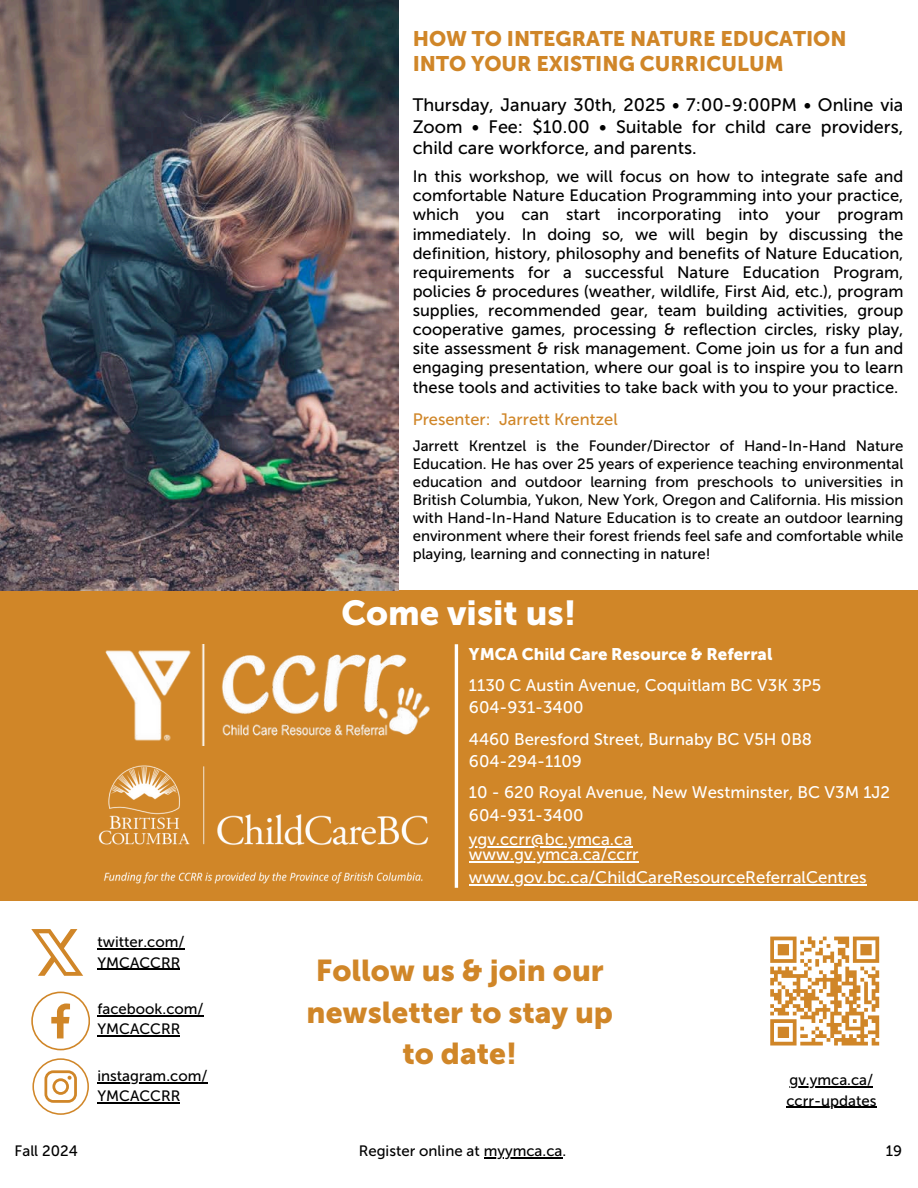
<style>
.page{position:relative;width:918px;height:1188px;background:#fff}
.page>*{position:absolute;margin:0;border:0;box-sizing:border-box;transform-origin:0 0}
.t1{font:34.5px "Museo Sans 900";color:#fff}
.t2{font:30px/41.7px "Museo Sans 900";color:#d08628;text-align:center}
.t3{font:21px/24.8px "Museo Sans 900";color:#d08628}
.t4{font:18px/21.3px "Museo Sans 500";color:#000;text-align:justify}
.t5{font:16.8px/22.6px "Museo Sans 500";color:#fff}
.t6{font:16.8px "Museo Sans 900";color:#fff}
.t7{font:16.5px/19.2px "Museo Sans 500";color:#000;text-align:justify}
.t8{font:16.5px "Museo Sans 500";color:#d08628}
.t9{font:15px/18px "Museo Sans 500";color:#000}
</style>
<div class="page">
<svg style="left:31px;top:992px;width:59px;height:58px"></svg>
<svg style="left:32px;top:1058px;width:57px;height:57px"></svg>
<hr style="left:97px;top:1015px;width:107px;height:1px;background:#000">
<hr style="left:97px;top:1036px;width:83px;height:1px;background:#000">
<hr style="left:97px;top:1082px;width:111px;height:1px;background:#000">
<hr style="left:97px;top:1102px;width:83px;height:1px;background:#000">
<hr style="left:97px;top:949px;width:88px;height:1px;background:#000">
<hr style="left:97px;top:969px;width:83px;height:1px;background:#000">
<svg style="left:31px;top:929px;width:52px;height:47px"></svg>
<hr style="left:790px;top:1087px;width:83px;height:1px;background:#000">
<hr style="left:786px;top:1107px;width:90px;height:1px;background:#000">
<div style="left:0;top:590px;width:917px;height:311px;background:#d08628"></div>
<img style="left:98px;top:765px;width:330px;height:119px">
<hr style="left:455px;top:644px;width:3px;height:244px;background:#fff">
<img style="left:105px;top:644px;width:325px;height:102px">
<hr style="left:469px;top:846px;width:163px;height:1px;background:#fff">
<hr style="left:469px;top:862px;width:169px;height:1px;background:#fff">
<hr style="left:469px;top:884px;width:398px;height:2px;background:#fff">
<hr style="left:484px;top:1158px;width:78px;height:1px;background:#000">
<img style="left:0;top:0;width:398px;height:591px">
<svg style="left:770px;top:936px;width:110px;height:110px"></svg>
<p class="t3" style="left:413px;top:27px;width:435px">HOW TO INTEGRATE NATURE EDUCATION<br>INTO YOUR EXISTING CURRICULUM</p>
<p class="t4" style="left:413px;top:95px;width:492px">Thursday, January 30th, 2025 • 7:00-9:00PM • Online via Zoom • Fee: $10.00 • Suitable for child care providers, child care workforce, and parents.</p>
<p class="t7" style="left:413px;top:167px;width:492px">In this workshop, we will focus on how to integrate safe and comfortable Nature Education Programming into your practice, which you can start incorporating into your program immediately. In doing so, we will begin by discussing the definition, history, philosophy and benefits of Nature Education, requirements for a successful Nature Education Program, policies &amp; procedures (weather, wildlife, First Aid, etc.), program supplies, recommended gear, team building activities, group cooperative games, processing &amp; reflection circles, risky play, site assessment &amp; risk management. Come join us for a fun and engaging presentation, where our goal is to inspire you to learn these tools and activities to take back with you to your practice.</p>
<p class="t8" style="left:413px;top:410px;width:207px">Presenter: Jarrett Krentzel</p>
<p class="t9" style="left:413px;top:437px;width:492px;text-align:justify">Jarrett Krentzel is the Founder/Director of Hand-In-Hand Nature Education. He has over 25 years of experience teaching environmental education and outdoor learning from preschools to universities in British Columbia, Yukon, New York, Oregon and California. His mission with Hand-In-Hand Nature Education is to create an outdoor learning environment where their forest friends feel safe and comfortable while playing, learning and connecting in nature!</p>
<h5 class="t9" style="left:97px;top:932px;width:89px;line-height:20.2px">twitter.com/<br>YMCACCRR</h5>
<p class="t9" style="left:97px;top:999px;width:108px;line-height:20.2px">facebook.com/<br>YMCACCRR</p>
<h3 class="t9" style="left:97px;top:1066px;width:112px;line-height:20.2px">instagram.com/<br>YMCACCRR</h3>
<p class="t1" style="left:341px;top:593px;width:236px">Come visit us!</p>
<h4 class="t6" style="left:469px;top:644px;width:305px">YMCA Child Care Resource &amp; Referral</h4>
<h5 class="t5" style="left:469px;top:674px;width:354px">1130 C Austin Avenue, Coquitlam BC V3K 3P5<br>604-931-3400</h5>
<h5 class="t5" style="left:469px;top:727px;width:345px">4460 Beresford Street, Burnaby BC V5H 0B8<br>604-294-1109</h5>
<h5 class="t5" style="left:469px;top:781px;width:423px">10 - 620 Royal Avenue, New Westminster, BC V3M 1J2<br>604-931-3400</h5>
<h5 class="t5" style="left:469px;top:828px;width:165px">ygv.ccrr@bc.ymca.ca</h5>
<p class="t5" style="left:469px;top:843px;width:171px">www.gv.ymca.ca/ccrr</p>
<p class="t5" style="left:469px;top:866px;width:399px">www.gov.bc.ca/ChildCareResourceReferralCentres</p>
<p class="t2" style="left:307px;top:950px;width:308px">Follow us &amp; join our newsletter to stay up to date!</p>
<h5 class="t9" style="left:790px;top:1071px;width:85px">gv.ymca.ca/</h5>
<h5 class="t9" style="left:786px;top:1092px;width:92px">ccrr-updates</h5>
<p class="t9" style="left:15px;top:1142px;width:65px">Fall 2024</p>
<p class="t9" style="left:359px;top:1142px;width:209px">Register online at myymca.ca.</p>
<p class="t9" style="left:886px;top:1142px;width:18px">19</p>
</div>
